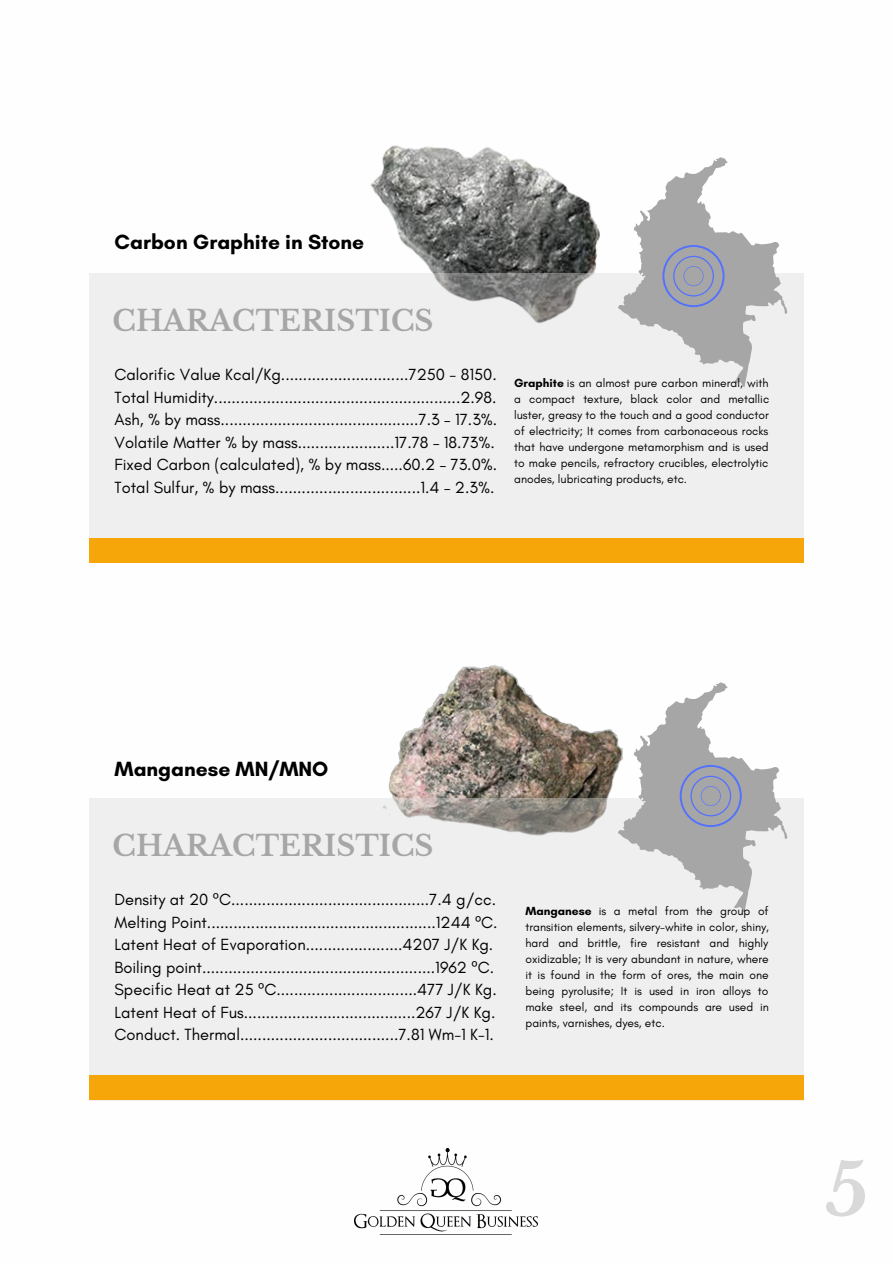
<style>
.page{position:relative;width:893px;height:1264px;background:#fff}
.page>*{position:absolute;margin:0;border:0;box-sizing:border-box;transform-origin:0 0}
.t1{font:700 72px "Libre Baskerville";color:#d9d9d9}
.t2{font:700 28.5px "Libre Baskerville";color:#a6a6a6}
.t3{font:700 21px "Glacial Indifference";color:#000}
.t4{font:16.5px "Glacial Indifference";color:#000}
.t5{font:12px/16px "Glacial Indifference";color:#000;text-align:justify}
.s1{font-weight:700}
.s2{font-family:"Noto Sans"}
</style>
<div class="page">
<img style="left:370px;top:145px;width:230px;height:128px">
<div style="left:89px;top:273px;width:714px;height:282px;background:#efefef"></div>
<svg style="left:618px;top:157px;width:169px;height:230px"></svg>
<div style="left:89px;top:538px;width:714px;height:24px;background:#f7a60a"></div>
<img style="left:388px;top:665px;width:229px;height:133px">
<div style="left:89px;top:798px;width:714px;height:302px;background:#efefef"></div>
<div style="left:89px;top:1075px;width:714px;height:24px;background:#f7a60a"></div>
<svg style="left:617px;top:682px;width:170px;height:231px"></svg>
<img style="left:354px;top:1148px;width:183px;height:84px">
<p class="t3" style="left:115px;top:229px;width:251px">Carbon Graphite in Stone</p>
<p class="t2" style="left:113px;top:303px;width:322px">CHARACTERISTICS</p>
<p class="t4" style="left:114px;top:364px;width:384px">Calorific Value Kcal/Kg.............................7250 - 8150.</p>
<p class="t4" style="left:114px;top:387px;width:383px">Total Humidity........................................................2.98.</p>
<p class="t4" style="left:114px;top:409px;width:384px">Ash, % by mass.............................................7.3 – 17.3%.</p>
<p class="t4" style="left:114px;top:432px;width:382px">Volatile Matter % by mass......................17.78 – 18.73%.</p>
<p class="t4" style="left:114px;top:454px;width:384px">Fixed Carbon (calculated), % by mass.....60.2 – 73.0%.</p>
<p class="t4" style="left:114px;top:477px;width:381px">Total Sulfur, % by mass.................................1.4 – 2.3%.</p>
<p class="t5" style="left:514px;top:374px;width:256px"><span class="s1">Graphite</span> is an almost pure carbon mineral, with a compact texture, black color and metallic luster, greasy to the touch and a good conductor of electricity; It comes from carbonaceous rocks that have undergone metamorphism and is used to make pencils, refractory crucibles, electrolytic anodes, lubricating products, etc.</p>
<p class="t3" style="left:115px;top:756px;width:215px">Manganese MN/MNO</p>
<p class="t2" style="left:113px;top:828px;width:322px">CHARACTERISTICS</p>
<p class="t4" style="left:114px;top:889px;width:383px">Density at 20 <span class="s2">º</span>C.............................................7.4 g/cc.</p>
<p class="t4" style="left:114px;top:912px;width:384px">Melting Point....................................................1244 <span class="s2">º</span>C.</p>
<p class="t4" style="left:114px;top:934px;width:380px">Latent Heat of Evaporation......................4207 J/K Kg.</p>
<p class="t4" style="left:114px;top:957px;width:381px">Boiling point.....................................................1962 <span class="s2">º</span>C.</p>
<p class="t4" style="left:114px;top:979px;width:384px">Specific Heat at 25 <span class="s2">º</span>C................................477 J/K Kg.</p>
<p class="t4" style="left:114px;top:1002px;width:382px">Latent Heat of Fus.......................................267 J/K Kg.</p>
<p class="t4" style="left:114px;top:1024px;width:381px">Conduct. Thermal....................................7.81 Wm-1 K-1.</p>
<p class="t5" style="left:525px;top:903px;width:245px"><span class="s1">Manganese</span> is a metal from the group of transition elements, silvery-white in color, shiny, hard and brittle, fire resistant and highly oxidizable; It is very abundant in nature, where it is found in the form of ores, the main one being pyrolusite; It is used in iron alloys to make steel, and its compounds are used in paints, varnishes, dyes, etc.</p>
<p class="t1" style="left:825px;top:1145px;width:44px">5</p>
</div>
